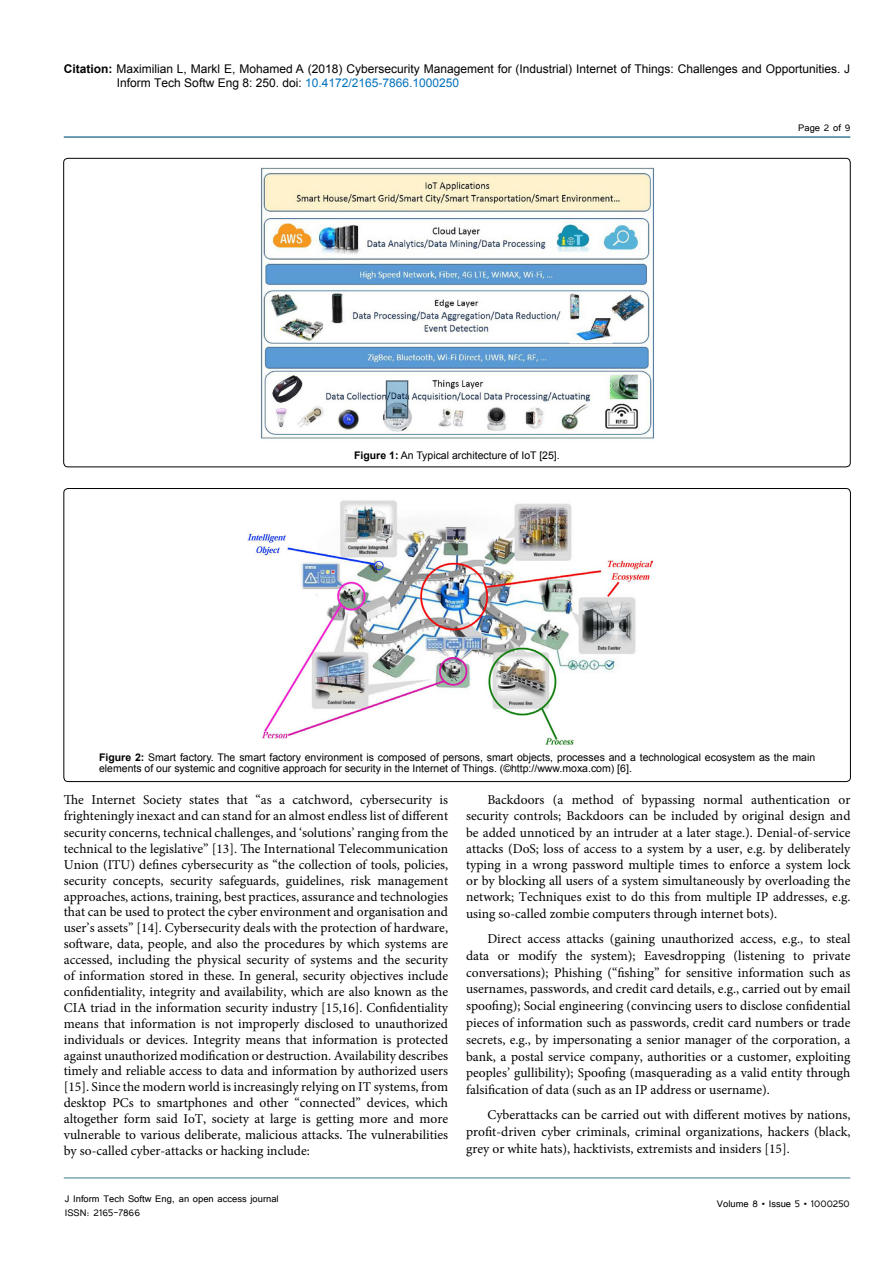
<style>
.page{position:relative;width:893px;height:1263px;background:#fff}
.page>*{position:absolute;margin:0;border:0;box-sizing:border-box;transform-origin:0 0}
.t1{font:13.5px/15.9px "Minion Pro";color:#000;text-align:justify}
.t2{font:12px/14.4px "Arial";color:#000}
.t3{font:12px/14.4px "Tunga";color:#000}
.t4{font:10.5px/11.6px "Arial";color:#000}
.s1{font-weight:700}
.s2{color:#0072bc}
</style>
<div class="page">
<hr style="left:64px;top:1178px;width:786px;height:1px;background:#3e7c94">
<hr style="left:64px;top:136px;width:786px;height:2px;background:#3e7c94">
<img style="left:260px;top:167px;width:394px;height:272px">
<img style="left:248px;top:500px;width:404px;height:244px">
<p class="t2" style="left:117px;top:61px;width:735px;text-indent:-53px"><span class="s1">Citation:</span> Maximilian L, Markl E, Mohamed A (2018) Cybersecurity Management for (Industrial) Internet of Things: Challenges and Opportunities. J<br>Inform Tech Softw Eng 8: 250. doi: <span class="s2">10.4172/2165-7866.1000250</span></p>
<p class="t3" style="left:798px;top:119px;width:54px">Page 2 of 9</p>
<p class="t4" style="left:354px;top:450px;width:207px"><span class="s1">Figure 1:</span> An Typical architecture of IoT [25].</p>
<p class="t4" style="left:99px;top:751px;width:718px"><span class="s1">Figure 2:</span> Smart factory. The smart factory environment is composed of persons, smart objects, processes and a technological ecosystem as the main elements of our systemic and cognitive approach for security in the Internet of Things. (©http://www.moxa.com) [6].</p>
<p class="t1" style="left:64px;top:792px;width:386px">The Internet Society states that “as a catchword, cybersecurity is frighteningly inexact and can stand for an almost endless list of different security concerns, technical challenges, and ‘solutions’ ranging from the technical to the legislative” [13]. The International Telecommunication Union (ITU) defines cybersecurity as “the collection of tools, policies, security concepts, security safeguards, guidelines, risk management approaches, actions, training, best practices, assurance and technologies that can be used to protect the cyber environment and organisation and user’s assets” [14]. Cybersecurity deals with the protection of hardware, software, data, people, and also the procedures by which systems are accessed, including the physical security of systems and the security of information stored in these. In general, security objectives include confidentiality, integrity and availability, which are also known as the CIA triad in the information security industry [15,16]. Confidentiality means that information is not improperly disclosed to unauthorized individuals or devices. Integrity means that information is protected against unauthorized modification or destruction. Availability describes timely and reliable access to data and information by authorized users [15]. Since the modern world is increasingly relying on IT systems, from desktop PCs to smartphones and other “connected” devices, which altogether form said IoT, society at large is getting more and more vulnerable to various deliberate, malicious attacks. The vulnerabilities by so-called cyber-attacks or hacking include:</p>
<p class="t1" style="left:466px;top:792px;width:386px;text-indent:21px">Backdoors (a method of bypassing normal authentication or security controls; Backdoors can be included by original design and be added unnoticed by an intruder at a later stage.). Denial-of-service attacks (DoS; loss of access to a system by a user, e.g. by deliberately typing in a wrong password multiple times to enforce a system lock or by blocking all users of a system simultaneously by overloading the network; Techniques exist to do this from multiple IP addresses, e.g. using so-called zombie computers through internet bots).</p>
<p class="t1" style="left:466px;top:930px;width:386px;line-height:16.8px;text-indent:21px">Direct access attacks (gaining unauthorized access, e.g., to steal data or modify the system); Eavesdropping (listening to private conversations); Phishing (“fishing” for sensitive information such as usernames, passwords, and credit card details, e.g., carried out by email spoofing); Social engineering (convincing users to disclose confidential pieces of information such as passwords, credit card numbers or trade secrets, e.g., by impersonating a senior manager of the corporation, a bank, a postal service company, authorities or a customer, exploiting peoples’ gullibility); Spoofing (masquerading as a valid entity through falsification of data (such as an IP address or username).</p>
<p class="t1" style="left:466px;top:1107px;width:386px;line-height:16.8px;text-indent:21px">Cyberattacks can be carried out with different motives by nations, profit-driven cyber criminals, criminal organizations, hackers (black, grey or white hats), hacktivists, extremists and insiders [15].</p>
<p class="t3" style="left:65px;top:1190px;width:215px">J Inform Tech Softw Eng, an open access journal<br>ISSN: 2165-7866</p>
<p class="t3" style="left:717px;top:1196px;width:134px">Volume 8 • Issue 5 • 1000250</p>
</div>
